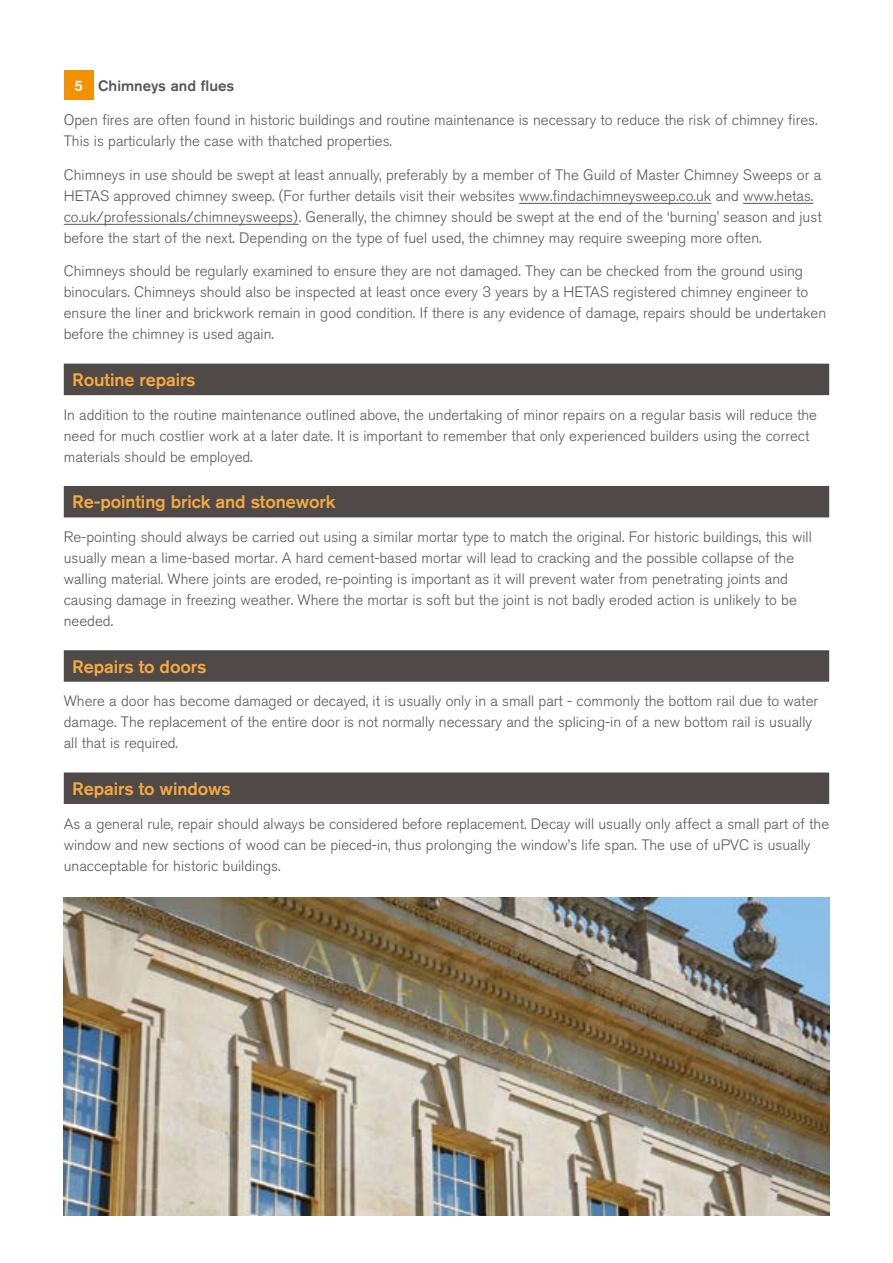
<style>
.page{position:relative;width:893px;height:1263px;background:#fff}
.page>*{position:absolute;margin:0;border:0;box-sizing:border-box;transform-origin:0 0}
.t1{font:500 18px "Akzidenz Grotesk BQ";letter-spacing:-.005em;color:#f7a941}
.t2{font:300 15px/21px "Akzidenz Grotesk BQ";color:#575756}
.t3{font:500 15px "Akzidenz Grotesk BQ";color:#575756}
.s1{color:#fff}
</style>
<div class="page">
<div style="left:64px;top:772px;width:765px;height:32px;background:#4f4a47"></div>
<div style="left:64px;top:650px;width:765px;height:32px;background:#4f4a47"></div>
<div style="left:64px;top:486px;width:765px;height:31px;background:#4f4a47"></div>
<div style="left:64px;top:364px;width:765px;height:31px;background:#4f4a47"></div>
<hr style="left:519px;top:203px;width:192px;height:1px;background:#575756">
<hr style="left:743px;top:203px;width:70px;height:1px;background:#575756">
<hr style="left:64px;top:224px;width:235px;height:1px;background:#575756">
<div style="left:64px;top:70px;width:30px;height:30px;background:#f39200"></div>
<img style="left:64px;top:897px;width:765px;height:318px">
<p class="t3" style="left:74px;top:77px;width:161px"><span class="s1">5</span> Chimneys and flues</p>
<p class="t2" style="left:64px;top:110px;width:755px">Open fires are often found in historic buildings and routine maintenance is necessary to reduce the risk of chimney fires.<br>This is particularly the case with thatched properties.</p>
<p class="t2" style="left:64px;top:164px;width:759px">Chimneys in use should be swept at least annually, preferably by a member of The Guild of Master Chimney Sweeps or a HETAS approved chimney sweep. (For further details visit their websites www.findachimneysweep.co.uk and www.hetas. co.uk/professionals/chimneysweeps). Generally, the chimney should be swept at the end of the ‘burning’ season and just before the start of the next. Depending on the type of fuel used, the chimney may require sweeping more often.</p>
<p class="t2" style="left:64px;top:261px;width:764px">Chimneys should be regularly examined to ensure they are not damaged. They can be checked from the ground using binoculars. Chimneys should also be inspected at least once every 3 years by a HETAS registered chimney engineer to ensure the liner and brickwork remain in good condition. If there is any evidence of damage, repairs should be undertaken before the chimney is used again.</p>
<p class="t1" style="left:72px;top:369px;width:125px">Routine repairs</p>
<p class="t2" style="left:64px;top:404px;width:755px">In addition to the routine maintenance outlined above, the undertaking of minor repairs on a regular basis will reduce the need for much costlier work at a later date. It is important to remember that only experienced builders using the correct materials should be employed.</p>
<p class="t1" style="left:72px;top:491px;width:265px">Re-pointing brick and stonework</p>
<p class="t2" style="left:64px;top:527px;width:749px">Re-pointing should always be carried out using a similar mortar type to match the original. For historic buildings, this will usually mean a lime-based mortar. A hard cement-based mortar will lead to cracking and the possible collapse of the walling material. Where joints are eroded, re-pointing is important as it will prevent water from penetrating joints and causing damage in freezing weather. Where the mortar is soft but the joint is not badly eroded action is unlikely to be needed.</p>
<p class="t1" style="left:72px;top:655px;width:136px">Repairs to doors</p>
<p class="t2" style="left:64px;top:691px;width:756px">Where a door has become damaged or decayed, it is usually only in a small part - commonly the bottom rail due to water damage. The replacement of the entire door is not normally necessary and the splicing-in of a new bottom rail is usually all that is required.</p>
<p class="t1" style="left:72px;top:777px;width:160px">Repairs to windows</p>
<p class="t2" style="left:64px;top:813px;width:767px">As a general rule, repair should always be considered before replacement. Decay will usually only affect a small part of the window and new sections of wood can be pieced-in, thus prolonging the window’s life span. The use of uPVC is usually unacceptable for historic buildings.</p>
</div>
